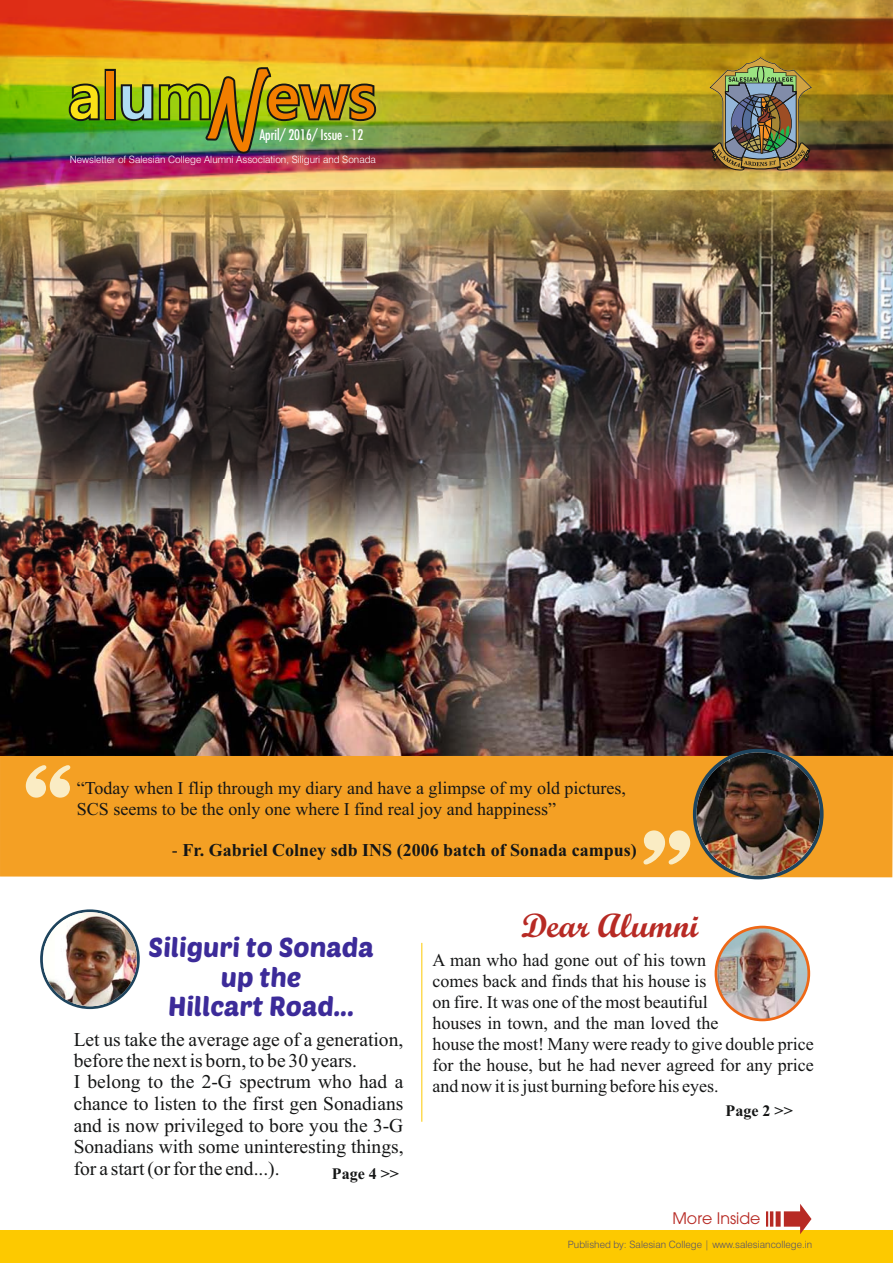
<style>
.page{position:relative;width:893px;height:1263px;background:#fff}
.page>*{position:absolute;margin:0;border:0;box-sizing:border-box;transform-origin:0 0}
.t1{font:33.9px "Script MT Bold";color:#b72a24}
.t2{font:27.15px/29.2px "Poetsen One";color:#3c2b99;text-align:center}
.t3{font:19.5px/21.5px "Times New Roman";color:#151616}
.t4{font:18px/21px "Times New Roman";color:#151616}
.t5{font:700 18px "Times New Roman";color:#151616}
.t6{font:700 16.05px "Times New Roman";color:#151616}
.t7{font:15.9px "Avant Garde LT";color:#b72a24}
.t8{font:condensed 14.25px "Futura LT";color:#fff}
.t9{font:300 10.05px "Swiss 721 BT";color:#fff}
.t10{font:300 10.05px "Swiss 721 BT";color:#57526a}
.s1{font-weight:400}
</style>
<div class="page">
<img style="left:0;top:0;width:893px;height:756px">
<div style="left:0;top:1230px;width:893px;height:33px;background:#fdc900"></div>
<hr style="left:421px;top:943px;width:1px;height:179px;background:#fdc900">
<svg style="left:766px;top:1204px;width:45px;height:30px"></svg>
<svg style="left:715px;top:926px;width:95px;height:95px"></svg>
<img style="left:717px;top:928px;width:90px;height:90px;border-radius:45px">
<div style="left:0;top:756px;width:893px;height:121px;background:#f4a024"></div>
<svg style="left:26px;top:765px;width:44px;height:33px"></svg>
<svg style="left:643px;top:830px;width:47px;height:34px;background:#f7cc80"></svg>
<svg style="left:693px;top:749px;width:131px;height:130px"></svg>
<img style="left:697px;top:752px;width:123px;height:124px;border-radius:62px">
<svg style="left:40px;top:909px;width:100px;height:100px"></svg>
<img style="left:44px;top:912px;width:93px;height:94px">
<img style="left:0;top:190px;width:893px;height:386px">
<img style="left:709px;top:57px;width:103px;height:114px">
<div style="left:105px;top:69px;width:11px;height:51px;border:4px solid #151616"></div>
<svg style="left:66px;top:82px;width:36px;height:41px"></svg>
<div style="left:107px;top:71px;width:7px;height:47px;background:#f27e00"></div>
<img style="left:119px;top:64px;width:260px;height:94px">
<p class="t8" style="left:259px;top:128px;width:105px">April/ 2016/ Issue - 12</p>
<p class="t9" style="left:70px;top:156px;width:308px">Newsletter of Salesian College Alumni Association, Siliguri and Sonada</p>
<p class="t4" style="left:77px;top:779px;width:551px">“Today when I flip through my diary and have a glimpse of my old pictures,<br>SCS seems to be the only one where I find real joy and happiness”</p>
<p class="t5" style="left:172px;top:844px;width:466px"><span class="s1">-</span> Fr. Gabriel Colney sdb INS (2006 batch of Sonada campus)</p>
<h2 class="t2" style="left:149px;top:932px;width:226px">Siliguri to Sonada up the<br>Hillcart Road...</h2>
<p class="t3" style="left:74px;top:1030px;width:331px">Let us take the average age of a generation, before the next is born, to be 30 years.<br>I belong to the 2-G spectrum who had a chance to listen to the first gen Sonadians and is now privileged to bore you the 3-G Sonadians with some uninteresting things, for a start (or for the end...).</p>
<p class="t6" style="left:332px;top:1168px;width:69px">Page 4 &gt;&gt;</p>
<h1 class="t1" style="left:521px;top:914px;width:179px">Dear Alumni</h1>
<p class="t4" style="left:433px;top:951px;width:383px">A man who had gone out of his town<br>comes back and finds that his house is<br>on fire. It was one of the most beautiful<br>houses in town, and the man loved the<br>house the most! Many were ready to give double price for the house, but he had never agreed for any price and now it is just burning before his eyes.</p>
<p class="t6" style="left:726px;top:1105px;width:69px">Page 2 &gt;&gt;</p>
<p class="t7" style="left:672px;top:1212px;width:90px">More Inside</p>
<p class="t10" style="left:568px;top:1240px;width:246px">Published by: Salesian College | www.salesiancollege.in</p>
</div>
